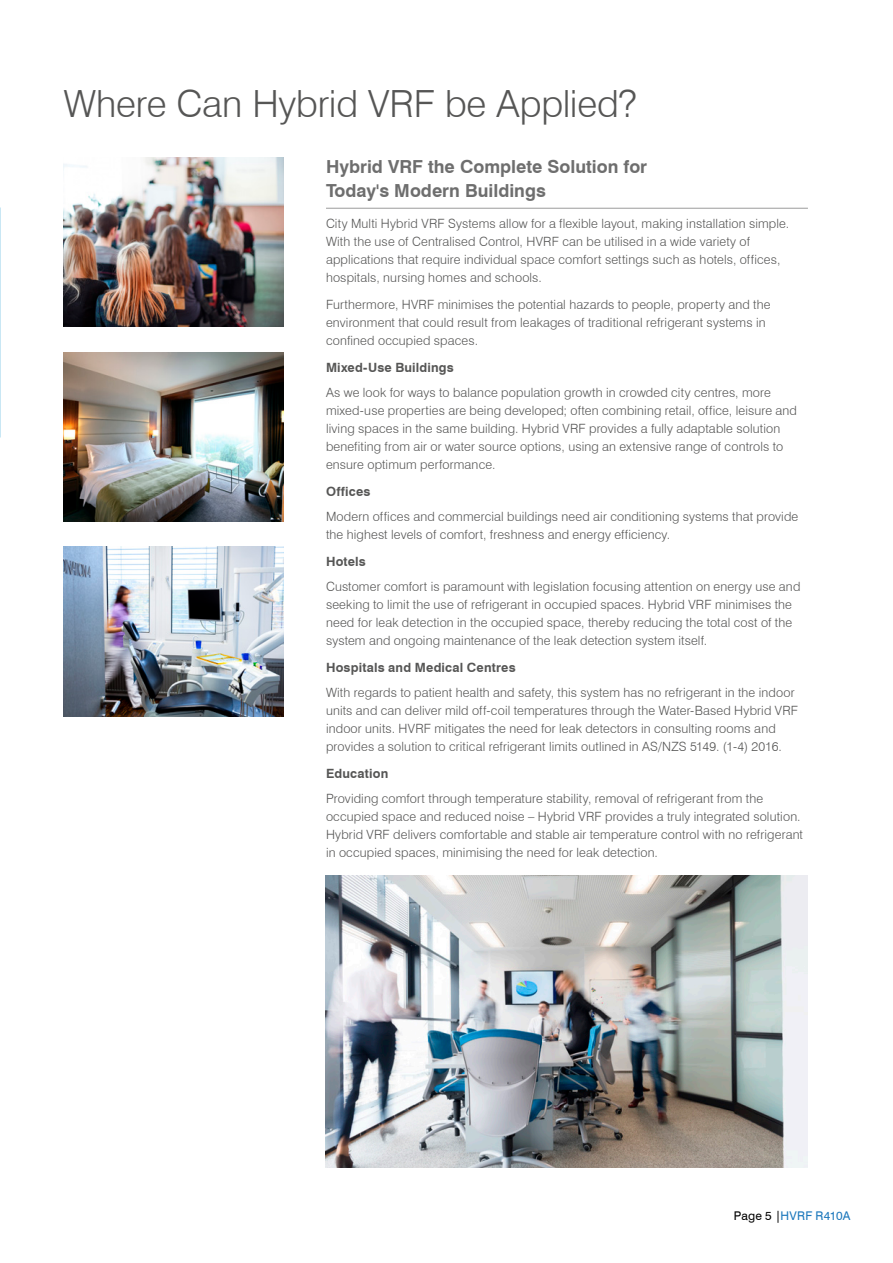
<style>
.page{position:relative;width:893px;height:1263px;background:#fff}
.page>*{position:absolute;margin:0;border:0;box-sizing:border-box;transform-origin:0 0}
.t1{font:300 37.5px "Swiss 721 BT";letter-spacing:-.005em;color:#565655}
.t2{font:700 18px/24px "Swiss 721 BT";color:#6e6e6e}
.t3{font:300 12.75px/18px "Swiss 721 BT";letter-spacing:.01em;color:#565655}
.t4{font:700 12.75px "Swiss 721 BT";letter-spacing:.015em;color:#565655}
.t5{font:12px "Swiss 721 BT";letter-spacing:.015em;color:#1d78bc}
.s1{color:#000}
</style>
<div class="page">
<hr style="left:326px;top:208px;width:482px;height:1px;background:#9c9c9c">
<img style="left:326px;top:875px;width:482px;height:292px">
<img style="left:64px;top:547px;width:219px;height:170px">
<img style="left:64px;top:158px;width:219px;height:169px">
<img style="left:64px;top:352px;width:219px;height:170px">
<h1 class="t1" style="left:64px;top:81px;width:575px">Where Can Hybrid VRF be Applied?</h1>
<h2 class="t2" style="left:326px;top:154px;width:323px">Hybrid VRF the Complete Solution for<br>Today's Modern Buildings</h2>
<p class="t3" style="left:326px;top:214px;width:465px">City Multi Hybrid VRF Systems allow for a flexible layout, making installation simple.<br>With the use of Centralised Control, HVRF can be utilised in a wide variety of applications that require individual space comfort settings such as hotels, offices, hospitals, nursing homes and schools.</p>
<p class="t3" style="left:326px;top:295px;width:446px">Furthermore, HVRF minimises the potential hazards to people, property and the environment that could result from leakages of traditional refrigerant systems in confined occupied spaces.</p>
<p class="t4" style="left:326px;top:360px;width:129px">Mixed-Use Buildings</p>
<p class="t3" style="left:326px;top:383px;width:472px">As we look for ways to balance population growth in crowded city centres, more mixed-use properties are being developed; often combining retail, office, leisure and living spaces in the same building. Hybrid VRF provides a fully adaptable solution benefiting from air or water source options, using an extensive range of controls to ensure optimum performance.</p>
<p class="t4" style="left:326px;top:484px;width:46px">Offices</p>
<p class="t3" style="left:326px;top:507px;width:474px">Modern offices and commercial buildings need air conditioning systems that provide the highest levels of comfort, freshness and energy efficiency.</p>
<p class="t4" style="left:326px;top:554px;width:41px">Hotels</p>
<p class="t3" style="left:326px;top:577px;width:476px">Customer comfort is paramount with legislation focusing attention on energy use and seeking to limit the use of refrigerant in occupied spaces. Hybrid VRF minimises the need for leak detection in the occupied space, thereby reducing the total cost of the system and ongoing maintenance of the leak detection system itself.</p>
<p class="t4" style="left:326px;top:660px;width:191px">Hospitals and Medical Centres</p>
<p class="t3" style="left:326px;top:683px;width:474px">With regards to patient health and safety, this system has no refrigerant in the indoor units and can deliver mild off-coil temperatures through the Water-Based Hybrid VRF indoor units. HVRF mitigates the need for leak detectors in consulting rooms and provides a solution to critical refrigerant limits outlined in AS/NZS 5149. (1-4) 2016.</p>
<p class="t4" style="left:326px;top:766px;width:64px">Education</p>
<p class="t3" style="left:326px;top:789px;width:479px">Providing comfort through temperature stability, removal of refrigerant from the occupied space and reduced noise – Hybrid VRF provides a truly integrated solution.<br>Hybrid VRF delivers comfortable and stable air temperature control with no refrigerant in occupied spaces, minimising the need for leak detection.</p>
<p class="t5" style="left:734px;top:1209px;width:118px"><span class="s1">Page 5 |</span>HVRF R410A</p>
</div>
